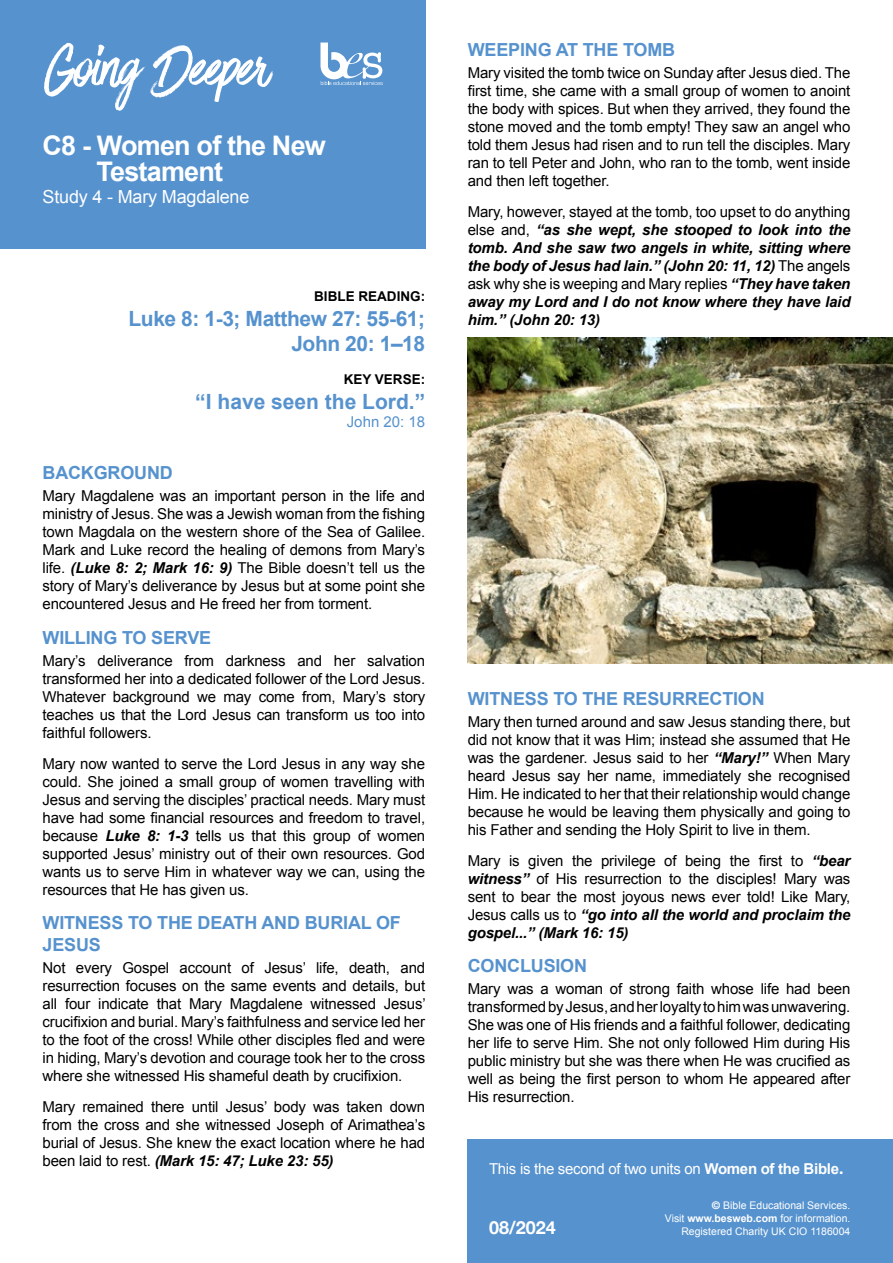
<style>
.page{position:relative;width:893px;height:1263px;background:#fff}
.page>*{position:absolute;margin:0;border:0;box-sizing:border-box;transform-origin:0 0}
.t1{font:66px "Have Heart One";letter-spacing:-.01em;color:#fff}
.t2{font:700 27px/26.4px "Arial";letter-spacing:-.03em;color:#fff}
.t3{font:700 21px/25.2px "Arial";letter-spacing:-.02em;color:#5692ce;text-align:right}
.t4{font:700 21px "Arial";color:#5692ce}
.t5{font:700 18px/21.6px "Arial";letter-spacing:-.01em;color:#5692ce}
.t6{font:18px "Arial";letter-spacing:-.01em;color:#fff}
.t7{font:700 18px "Helvetica Neue";color:#fff}
.t8{font:15px/18px "Arial";letter-spacing:-.01em;color:#000;text-align:justify}
.t9{font:italic 700 15px/18px "Arial";letter-spacing:-.01em;color:#000;text-align:justify}
.t10{font:15px "Arial";letter-spacing:-.02em;color:#fff}
.t11{font:15px "Arial";color:#5692ce}
.t12{font:700 13.5px "Arial";color:#000}
.t13{font:10.5px/12.6px "Arial";color:#fff;text-align:right}
.s1{font-weight:700;font-style:italic}
.s2{font-weight:400;font-style:normal}
.s3{font-weight:700}
.s4{font-weight:700;font-size:18px}
.s5{font-family:"Helvetica Neue";font-weight:700}
</style>
<div class="page">
<div style="left:468px;top:1140px;width:425px;height:123px;background:#5692ce"></div>
<div style="left:0;top:0;width:425px;height:248px;background:#5692ce"></div>
<svg style="left:320px;top:43px;width:63px;height:42px"></svg>
<img style="left:468px;top:338px;width:425px;height:325px">
<h1 class="t1" style="left:45px;top:32px;width:225px">Going Deeper</h1>
<h2 class="t2" style="left:97px;top:133px;width:231px;text-indent:-54px">C8 - Women of the New<br>Testament</h2>
<p class="t6" style="left:43px;top:185px;width:208px">Study 4 - Mary Magdalene</p>
<p class="t12" style="left:314px;top:287px;width:112px">BIBLE READING:</p>
<h3 class="t3" style="left:129px;top:307px;width:298px">Luke 8: 1-3; Matthew 27: 55-61;<br>John 20: 1–18</h3>
<p class="t12" style="left:344px;top:370px;width:83px">KEY VERSE:</p>
<h3 class="t4" style="left:195px;top:387px;width:231px">“I have seen the Lord.”</h3>
<p class="t11" style="left:347px;top:412px;width:80px">John 20: 18</p>
<p class="t5" style="left:43px;top:463px;width:132px">BACKGROUND</p>
<p class="t8" style="left:43px;top:487px;width:384px">Mary Magdalene was an important person in the life and ministry of Jesus. She was a Jewish woman from the fishing town Magdala on the western shore of the Sea of Galilee.<br>Mark and Luke record the healing of demons from Mary’s life. <span class="s1">(Luke 8: 2; Mark 16: 9)</span> The Bible doesn’t tell us the story of Mary’s deliverance by Jesus but at some point she encountered Jesus and He freed her from torment.</p>
<p class="t5" style="left:43px;top:627px;width:170px">WILLING TO SERVE</p>
<p class="t8" style="left:43px;top:652px;width:384px">Mary’s deliverance from darkness and her salvation transformed her into a dedicated follower of the Lord Jesus.<br>Whatever background we may come from, Mary’s story teaches us that the Lord Jesus can transform us too into faithful followers.</p>
<p class="t8" style="left:43px;top:755px;width:384px">Mary now wanted to serve the Lord Jesus in any way she could. She joined a small group of women travelling with Jesus and serving the disciples’ practical needs. Mary must have had some financial resources and freedom to travel, because <span class="s1">Luke 8: 1-3</span> tells us that this group of women supported Jesus’ ministry out of their own resources. God wants us to serve Him in whatever way we can, using the resources that He has given us.</p>
<p class="t5" style="left:43px;top:913px;width:360px">WITNESS TO THE DEATH AND BURIAL OF<br>JESUS</p>
<p class="t8" style="left:43px;top:959px;width:385px">Not every Gospel account of Jesus’ life, death, and resurrection focuses on the same events and details, but all four indicate that Mary Magdalene witnessed Jesus’ crucifixion and burial. Mary’s faithfulness and service led her to the foot of the cross! While other disciples fled and were in hiding, Mary’s devotion and courage took her to the cross where she witnessed His shameful death by crucifixion.</p>
<p class="t8" style="left:43px;top:1098px;width:384px">Mary remained there until Jesus’ body was taken down from the cross and she witnessed Joseph of Arimathea’s burial of Jesus. She knew the exact location where he had been laid to rest. <span class="s1">(Mark 15: 47; Luke 23: 55)</span></p>
<p class="t5" style="left:468px;top:39px;width:209px">WEEPING AT THE TOMB</p>
<p class="t8" style="left:468px;top:64px;width:384px">Mary visited the tomb twice on Sunday after Jesus died. The first time, she came with a small group of women to anoint the body with spices. But when they arrived, they found the stone moved and the tomb empty! They saw an angel who told them Jesus had risen and to run tell the disciples. Mary ran to tell Peter and John, who ran to the tomb, went inside and then left together.</p>
<p class="t9" style="left:468px;top:203px;width:384px"><span class="s2">Mary, however, stayed at the tomb, too upset to do anything else and,</span> “as she wept, she stooped to look into the tomb. And she saw two angels in white, sitting where the body of Jesus had lain.” (John 20: 11, 12) <span class="s2">The angels ask why she is weeping and Mary replies</span> “They have taken away my Lord and I do not know where they have laid him.” (John 20: 13)</p>
<p class="t5" style="left:468px;top:688px;width:299px">WITNESS TO THE RESURRECTION</p>
<p class="t8" style="left:468px;top:713px;width:384px">Mary then turned around and saw Jesus standing there, but did not know that it was Him; instead she assumed that He was the gardener. Jesus said to her <span class="s1">“Mary!”</span> When Mary heard Jesus say her name, immediately she recognised Him. He indicated to her that their relationship would change because he would be leaving them physically and going to his Father and sending the Holy Spirit to live in them.</p>
<p class="t8" style="left:468px;top:851px;width:384px">Mary is given the privilege of being the first to <span class="s1">“bear witness”</span> of His resurrection to the disciples! Mary was sent to bear the most joyous news ever told! Like Mary, Jesus calls us to <span class="s1">“go into all the world and proclaim the gospel...” (Mark 16: 15)</span></p>
<p class="t5" style="left:468px;top:955px;width:121px">CONCLUSION</p>
<p class="t8" style="left:468px;top:980px;width:384px">Mary was a woman of strong faith whose life had been transformed by Jesus, and her loyalty to him was unwavering.<br>She was one of His friends and a faithful follower, dedicating her life to serve Him. She not only followed Him during His public ministry but she was there when He was crucified as well as being the first person to whom He appeared after His resurrection.</p>
<p class="t10" style="left:489px;top:1159px;width:356px">This is the second of two units on <span class="s3">Women of the Bible</span><span class="s4">.</span></p>
<p class="t13" style="left:665px;top:1199px;width:187px"><span class="s5">©</span> Bible Educational Services.<br>Visit <span class="s3">www.besweb.com</span> for information.</p>
<p class="t7" style="left:489px;top:1214px;width:68px">08/2024</p>
<p class="t13" style="left:681px;top:1225px;width:171px">Registered Charity UK CIO 1186004</p>
</div>
